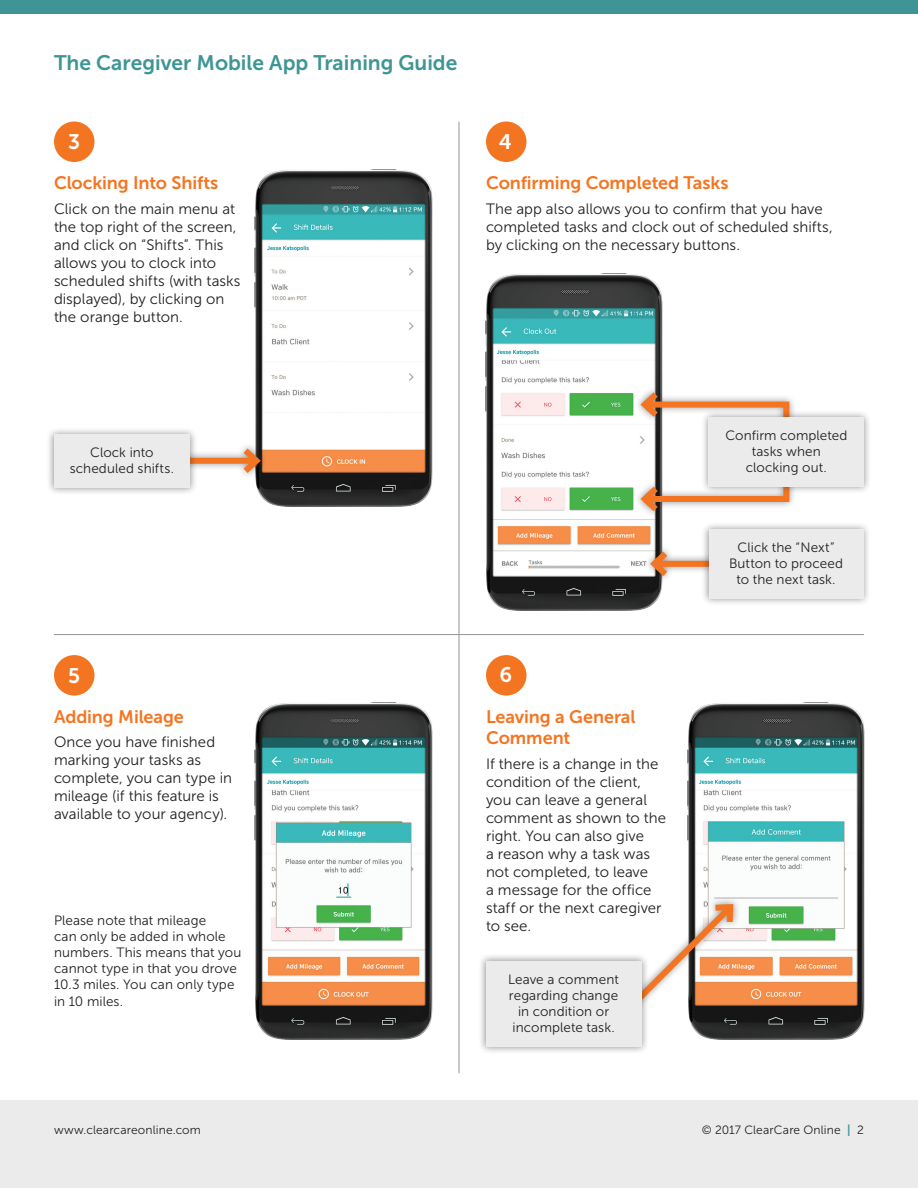
<style>
.page{position:relative;width:918px;height:1188px;background:#fff}
.page>*{position:absolute;margin:0;border:0;box-sizing:border-box;transform-origin:0 0}
.t1{font:21px "Museo Sans 700";color:#3f9595}
.t2{font:21px "Museo Sans 700";color:#fff}
.t3{font:18px/21.6px "Museo Sans 700";letter-spacing:-.005em;color:#f47521}
.t4{font:15px/18px "Museo Sans 300";color:#231f20}
.t5{font:13.5px/16.2px "Museo Sans 300";letter-spacing:.005em;color:#231f20;text-align:center}
.t6{font:12px "Museo Sans 300";letter-spacing:.01em;color:#231f20}
.s1{font-family:"Museo Sans 700";color:#3f9595}
</style>
<div class="page">
<div style="left:0;top:1100px;width:918px;height:88px;background:#ebebec"></div>
<div style="left:54px;top:655px;width:40px;height:41px;background:#f47521;border-radius:50%"></div>
<img style="left:485px;top:273px;width:178px;height:338px">
<div style="left:54px;top:122px;width:40px;height:40px;background:#f47521;border-radius:50%"></div>
<div style="left:486px;top:122px;width:40px;height:40px;background:#f47521;border-radius:50%"></div>
<img style="left:254px;top:169px;width:179px;height:338px">
<div style="left:162px;top:442px;width:106px;height:38px;background:#231f20;opacity:.5"></div>
<div style="left:169px;top:458px;width:87px;height:6px;background:#f47521"></div>
<svg style="left:237px;top:442px;width:28px;height:37px"></svg>
<div style="left:46px;top:426px;width:151px;height:69px;background:#231f20;opacity:.5"></div>
<div style="left:54px;top:434px;width:136px;height:53px;background:#ebebec"></div>
<div style="left:0;top:0;width:918px;height:14px;background:#3f9595"></div>
<hr style="left:54px;top:634px;width:810px;height:1px;background:#939598">
<hr style="left:459px;top:122px;width:1px;height:951px;background:#939598">
<div style="left:634px;top:386px;width:163px;height:132px;background:#231f20;opacity:.5"></div>
<div style="left:642px;top:402px;width:147px;height:100px;border:6px solid #f47521"></div>
<svg style="left:636px;top:480px;width:28px;height:38px"></svg>
<svg style="left:636px;top:386px;width:28px;height:37px"></svg>
<div style="left:701px;top:409px;width:171px;height:85px;background:#231f20;opacity:.5"></div>
<div style="left:709px;top:417px;width:155px;height:70px;background:#ebebec"></div>
<div style="left:643px;top:545px;width:112px;height:38px;background:#231f20;opacity:.5"></div>
<div style="left:654px;top:561px;width:93px;height:6px;background:#f47521"></div>
<svg style="left:646px;top:545px;width:28px;height:37px"></svg>
<div style="left:701px;top:521px;width:170px;height:86px;background:#231f20;opacity:.5"></div>
<div style="left:709px;top:529px;width:154px;height:70px;background:#ebebec"></div>
<img style="left:254px;top:702px;width:179px;height:338px">
<div style="left:486px;top:655px;width:40px;height:41px;background:#f47521;border-radius:50%"></div>
<img style="left:687px;top:702px;width:178px;height:338px">
<div style="left:620px;top:897px;width:121px;height:121px;background:#231f20;opacity:.5"></div>
<svg style="left:620px;top:899px;width:119px;height:118px"></svg>
<div style="left:478px;top:953px;width:171px;height:102px;background:#231f20;opacity:.5"></div>
<div style="left:486px;top:961px;width:155px;height:86px;background:#ebebec"></div>
<p class="t1" style="left:54px;top:51px;width:405px">The Caregiver Mobile App Training Guide</p>
<p class="t2" style="left:68px;top:130px;width:14px">3</p>
<p class="t2" style="left:499px;top:130px;width:15px">4</p>
<p class="t3" style="left:54px;top:172px;width:166px">Clocking Into Shifts</p>
<p class="t4" style="left:54px;top:200px;width:188px">Click on the main menu at the top right of the screen, and click on “Shifts”. This allows you to clock into scheduled shifts (with tasks displayed), by clicking on the orange button.</p>
<p class="t5" style="left:70px;top:444px;width:106px">Clock into scheduled shifts.</p>
<p class="t2" style="left:68px;top:664px;width:13px">5</p>
<p class="t3" style="left:54px;top:706px;width:131px">Adding Mileage</p>
<p class="t4" style="left:54px;top:733px;width:180px">Once you have finished marking your tasks as complete, you can type in mileage (if this feature is available to your agency).</p>
<p class="t5" style="left:54px;top:912px;width:189px;text-align:left">Please note that mileage<br>can only be added in whole numbers. This means that you cannot type in that you drove<br>10.3 miles. You can only type in 10 miles.</p>
<p class="t3" style="left:486px;top:172px;width:244px">Confirming Completed Tasks</p>
<p class="t4" style="left:486px;top:200px;width:348px">The app also allows you to confirm that you have completed tasks and clock out of scheduled shifts, by clicking on the necessary buttons.</p>
<p class="t5" style="left:725px;top:427px;width:123px">Confirm completed tasks when clocking out.</p>
<p class="t2" style="left:500px;top:663px;width:14px">6</p>
<p class="t3" style="left:486px;top:706px;width:151px">Leaving a General<br>Comment</p>
<p class="t4" style="left:486px;top:755px;width:182px">If there is a change in the condition of the client, you can leave a general comment as shown to the right. You can also give<br>a reason why a task was not completed, to leave<br>a message for the office staff or the next caregiver to see.</p>
<p class="t5" style="left:508px;top:971px;width:112px">Leave a comment regarding change in condition or incomplete task.</p>
<p class="t5" style="left:729px;top:539px;width:115px">Click the “Next”<br>Button to proceed to the next task.</p>
<p class="t6" style="left:54px;top:1123px;width:148px">www.clearcareonline.com</p>
<p class="t6" style="left:702px;top:1123px;width:164px">© 2017 ClearCare Online <span class="s1">|</span> 2</p>
</div>
